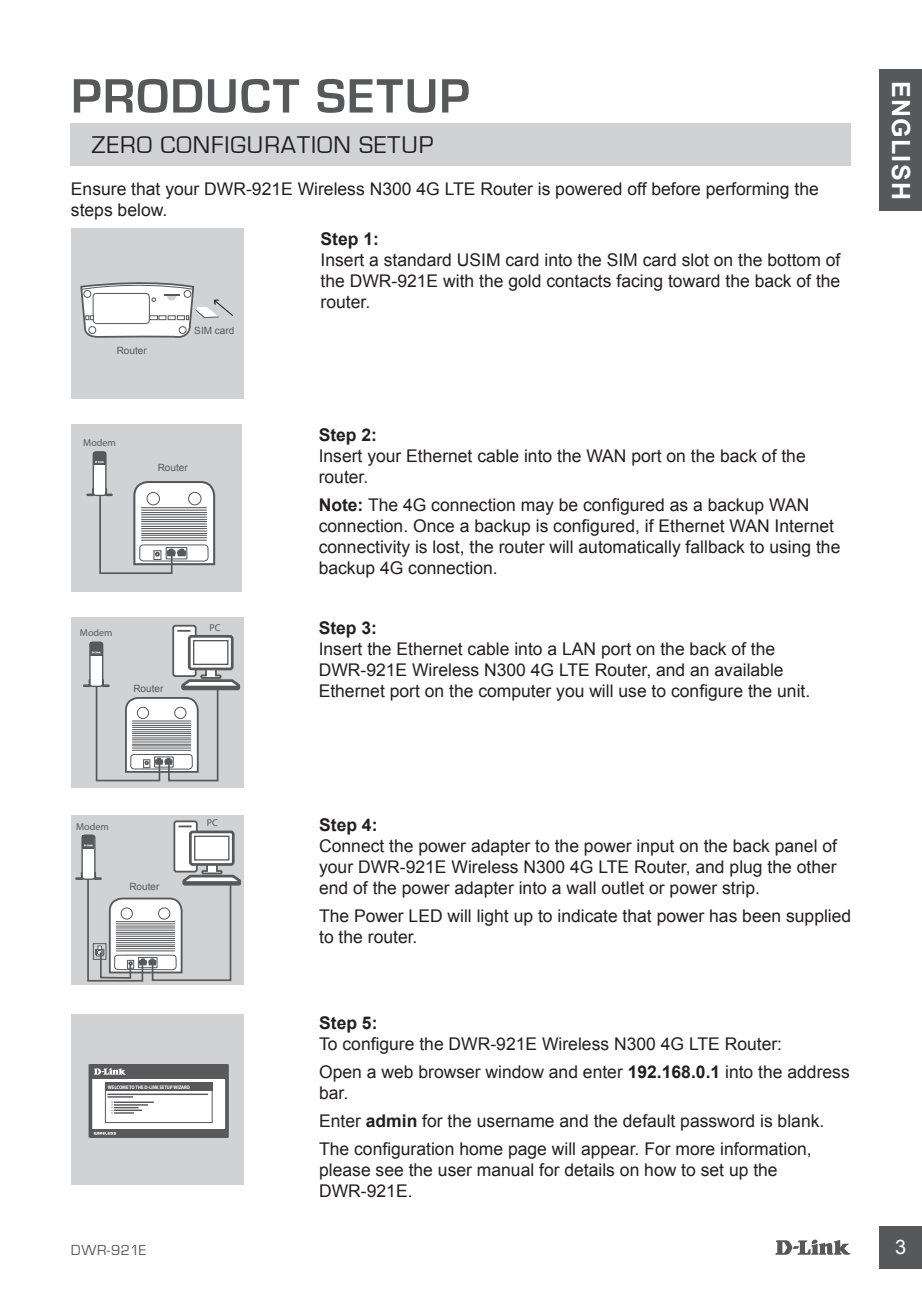
<style>
.page{position:relative;width:922px;height:1297px;background:#fff}
.page>*{position:absolute;margin:0;border:0;box-sizing:border-box;transform-origin:0 0}
.t1{font:700 50px "Eurostile";letter-spacing:.03em;color:#57585a}
.t2{font:25px "Eurostile";letter-spacing:.04em;color:#231f20}
.t3{font:700 25px "Arial";letter-spacing:.045em;color:#fff}
.t4{font:20px "Arial";color:#fff}
.t5{font:17.5px/21px "Arial";color:#231f20}
.t6{font:700 17.5px "Arial";color:#231f20}
.t7{font:15px "Eurostile";letter-spacing:.025em;color:#57585a}
.t8{font:10px "Arial";color:#57585a}
.t9{font:10px "Myriad Pro";color:#57585a}
.t10{font:700 5px "Myriad Pro";letter-spacing:-.01em;color:#fff;scale:.9 1}
.s1{font-weight:700}
</style>
<div class="page">
<svg style="left:775px;top:1239px;width:75px;height:16px"></svg>
<div style="left:879px;top:1226px;width:42px;height:43px;background:#57585a"></div>
<div style="left:879px;top:69px;width:42px;height:142px;background:#57585a"></div>
<div style="left:71px;top:124px;width:779px;height:42px;background:#d1d2d4"></div>
<div style="left:71px;top:228px;width:173px;height:170px;background:#d1d2d4"></div>
<div style="left:71px;top:424px;width:170px;height:168px;background:#d1d2d4"></div>
<div style="left:71px;top:618px;width:173px;height:170px;background:#d1d2d4"></div>
<div style="left:71px;top:816px;width:172px;height:169px;background:#d1d2d4"></div>
<div style="left:71px;top:1014px;width:173px;height:171px;background:#d1d2d4"></div>
<div style="left:88px;top:1064px;width:141px;height:73px;background:#fff;border:4px solid #57585a"></div>
<div style="left:105px;top:1082px;width:107px;height:41px;border:1px solid #57585a"></div>
<div style="left:105px;top:1082px;width:107px;height:9px;background:#59595b"></div>
<div style="left:90px;top:1129px;width:137px;height:8px;background:#59595b"></div>
<div style="left:90px;top:1064px;width:137px;height:15px;background:#59595b"></div>
<svg style="left:94px;top:1132px;width:22px;height:2px"></svg>
<svg style="left:94px;top:1068px;width:32px;height:7px"></svg>
<hr style="left:107px;top:1093px;width:101px;height:2px;background:#57585a">
<hr style="left:107px;top:1096px;width:26px;height:2px;background:#57585a">
<hr style="left:114px;top:1101px;width:40px;height:2px;background:#57585a">
<hr style="left:114px;top:1104px;width:34px;height:2px;background:#57585a">
<hr style="left:114px;top:1109px;width:28px;height:2px;background:#57585a">
<hr style="left:114px;top:1112px;width:20px;height:2px;background:#57585a">
<svg style="left:111px;top:1102px;width:27px;height:11px"></svg>
<svg style="left:80px;top:282px;width:154px;height:56px"></svg>
<svg style="left:75px;top:451px;width:168px;height:531px"></svg>
<h1 class="t1" style="left:71px;top:69px;width:400px">PRODUCT SETUP</h1>
<h2 class="t2" style="left:92px;top:131px;width:31px">ZERO</h2>
<h2 class="t2" style="left:160px;top:131px;width:274px">CONFIGURATION SETUP</h2>
<p class="t5" style="left:71px;top:178px;width:749px">Ensure that your DWR-921E Wireless N300 4G LTE Router is powered off before performing the steps below.</p>
<p class="t6" style="left:320px;top:227px;width:60px">Step 1:</p>
<p class="t5" style="left:320px;top:250px;width:521px;text-align:justify">Insert a standard USIM card into the SIM card slot on the bottom of the DWR-921E with the gold contacts facing toward the back of the router.</p>
<p class="t8" style="left:117px;top:344px;width:32px">Router</p>
<p class="t8" style="left:194px;top:324px;width:42px">SIM card</p>
<p class="t9" style="left:83px;top:437px;width:34px">Modem</p>
<p class="t8" style="left:158px;top:461px;width:32px">Router</p>
<p class="t9" style="left:80px;top:627px;width:34px">Modem</p>
<p class="t9" style="left:209px;top:621px;width:13px">PC</p>
<p class="t8" style="left:133px;top:682px;width:32px">Router</p>
<p class="t6" style="left:318px;top:423px;width:60px">Step 2:</p>
<p class="t5" style="left:318px;top:445px;width:488px">Insert your Ethernet cable into the WAN port on the back of the router.</p>
<p class="t5" style="left:318px;top:494px;width:523px"><span class="s1">Note:</span> The 4G connection may be configured as a backup WAN connection. Once a backup is configured, if Ethernet WAN Internet connectivity is lost, the router will automatically fallback to using the backup 4G connection.</p>
<p class="t6" style="left:318px;top:617px;width:60px">Step 3:</p>
<p class="t5" style="left:318px;top:639px;width:493px">Insert the Ethernet cable into a LAN port on the back of the<br>DWR-921E Wireless N300 4G LTE Router, and an available<br>Ethernet port on the computer you will use to configure the unit.</p>
<h2 class="t3" style="left:917px;top:81px;width:120px;rotate:90deg">ENGLISH</h2>
<p class="t9" style="left:76px;top:821px;width:34px">Modem</p>
<p class="t8" style="left:129px;top:880px;width:32px">Router</p>
<p class="t9" style="left:207px;top:817px;width:13px">PC</p>
<p class="t10" style="left:108px;top:1083px;width:93px">WELCOME TO THE D-LINK SETUP WIZARD</p>
<p class="t6" style="left:319px;top:813px;width:60px">Step 4:</p>
<p class="t5" style="left:319px;top:835px;width:519px;text-align:justify">Connect the power adapter to the power input on the back panel of your DWR-921E Wireless N300 4G LTE Router, and plug the other end of the power adapter into a wall outlet or power strip.</p>
<p class="t5" style="left:319px;top:905px;width:533px">The Power LED will light up to indicate that power has been supplied to the router.</p>
<p class="t6" style="left:319px;top:1011px;width:60px">Step 5:</p>
<p class="t5" style="left:319px;top:1030px;width:532px;line-height:28px">To configure the DWR-921E Wireless N300 4G LTE Router:<br>Open a web browser window and enter <span class="s1">192.168.0.1</span> into the address</p>
<p class="t5" style="left:319px;top:1079px;width:506px;line-height:28px">bar.<br>Enter <span class="s1">admin</span> for the username and the default password is blank.<br>The configuration home page will appear. For more information,</p>
<p class="t5" style="left:319px;top:1159px;width:460px">please see the user manual for details on how to set up the<br>DWR-921E.</p>
<p class="t7" style="left:71px;top:1241px;width:76px">DWR-921E</p>
<p class="t4" style="left:895px;top:1234px;width:13px">3</p>
</div>
